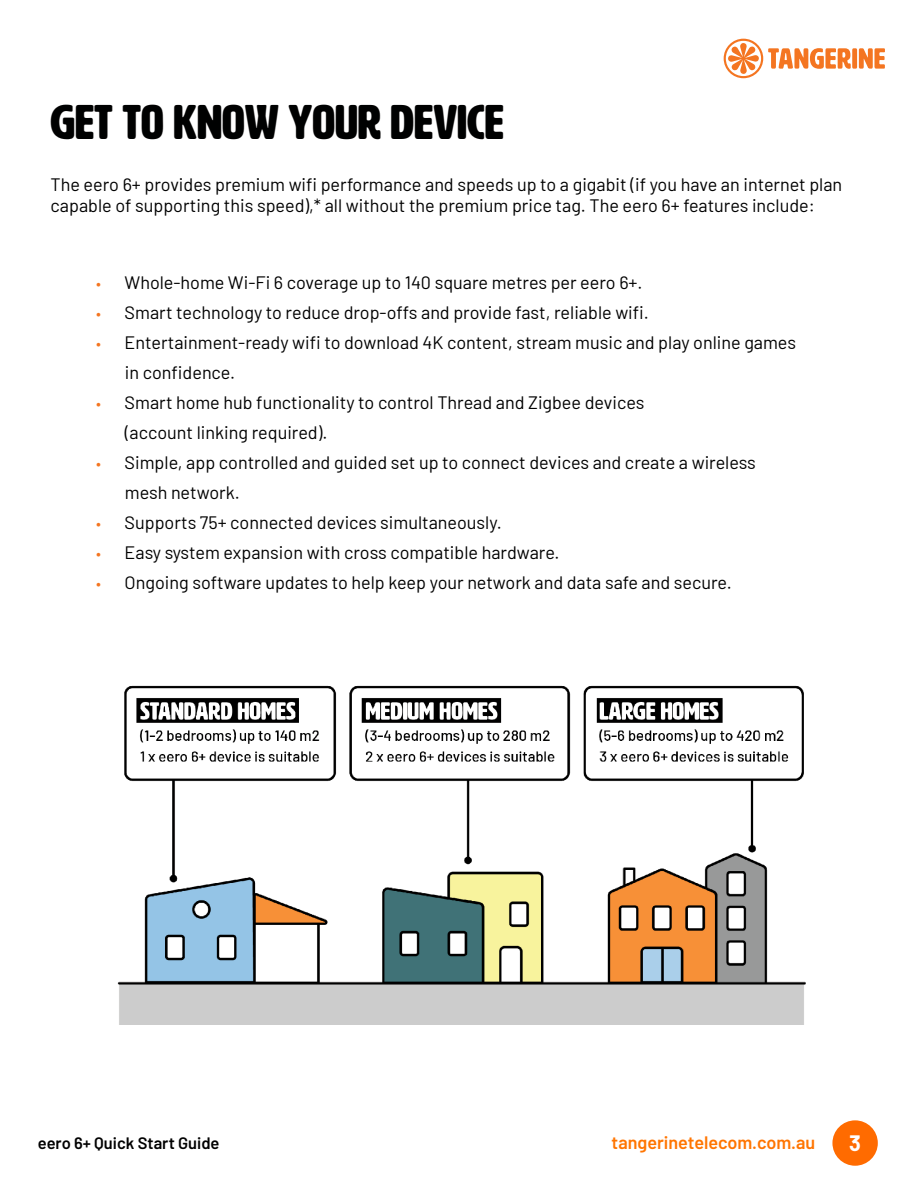
<style>
.page{position:relative;width:918px;height:1188px;background:#fff}
.page>*{position:absolute;margin:0;border:0;box-sizing:border-box;transform-origin:0 0}
.t1{font:48px "HWT Artz";color:#000101}
.t2{font:700 21.75px "Barlow";color:#fff}
.t3{font:18px/30px "Barlow";color:#000101}
.t4{font:600 18px "Barlow";color:#ff7500}
.t5{font:600 16.5px "Barlow";color:#000101}
.s1{font-size:15.75px;color:#f47521}
</style>
<div class="page">
<div style="left:832px;top:1120px;width:46px;height:46px;background:#ff6b00;border-radius:50%"></div>
<div style="left:852px;top:48px;width:5px;height:21px;background:#f47521;border-radius:2px"></div>
<svg style="left:859px;top:48px;width:26px;height:21px"></svg>
<svg style="left:724px;top:39px;width:127px;height:39px"></svg>
<img style="left:117px;top:685px;width:689px;height:339px">
<h1 class="t1" style="left:51px;top:97px;width:455px">GET TO KNOW YOUR DEVICE</h1>
<p class="t3" style="left:51px;top:173px;width:793px;line-height:21px">The eero 6+ provides premium wifi performance and speeds up to a gigabit (if you have an internet plan capable of supporting this speed),* all without the premium price tag. The eero 6+ features include:</p>
<p class="t3" style="left:96px;top:266px;width:548px"><span class="s1">•</span> Whole-home Wi-Fi 6 coverage up to 140 square metres per eero 6+.</p>
<p class="t3" style="left:96px;top:296px;width:554px"><span class="s1">•</span> Smart technology to reduce drop-offs and provide fast, reliable wifi.</p>
<p class="t3" style="left:125px;top:326px;width:673px;text-indent:-29px"><span class="s1">•</span> Entertainment-ready wifi to download 4K content, stream music and play online games in confidence.</p>
<p class="t3" style="left:125px;top:386px;width:521px;text-indent:-29px"><span class="s1">•</span> Smart home hub functionality to control Thread and Zigbee devices (account linking required).</p>
<p class="t3" style="left:125px;top:446px;width:633px;text-indent:-29px"><span class="s1">•</span> Simple, app controlled and guided set up to connect devices and create a wireless mesh network.</p>
<p class="t3" style="left:96px;top:506px;width:407px"><span class="s1">•</span> Supports 75+ connected devices simultaneously.</p>
<p class="t3" style="left:96px;top:536px;width:465px"><span class="s1">•</span> Easy system expansion with cross compatible hardware.</p>
<p class="t3" style="left:96px;top:566px;width:637px"><span class="s1">•</span> Ongoing software updates to help keep your network and data safe and secure.</p>
<p class="t5" style="left:38px;top:1131px;width:183px">eero 6+ Quick Start Guide</p>
<p class="t4" style="left:612px;top:1129px;width:205px">tangerinetelecom.com.au</p>
<p class="t2" style="left:849px;top:1127px;width:13px">3</p>
</div>
